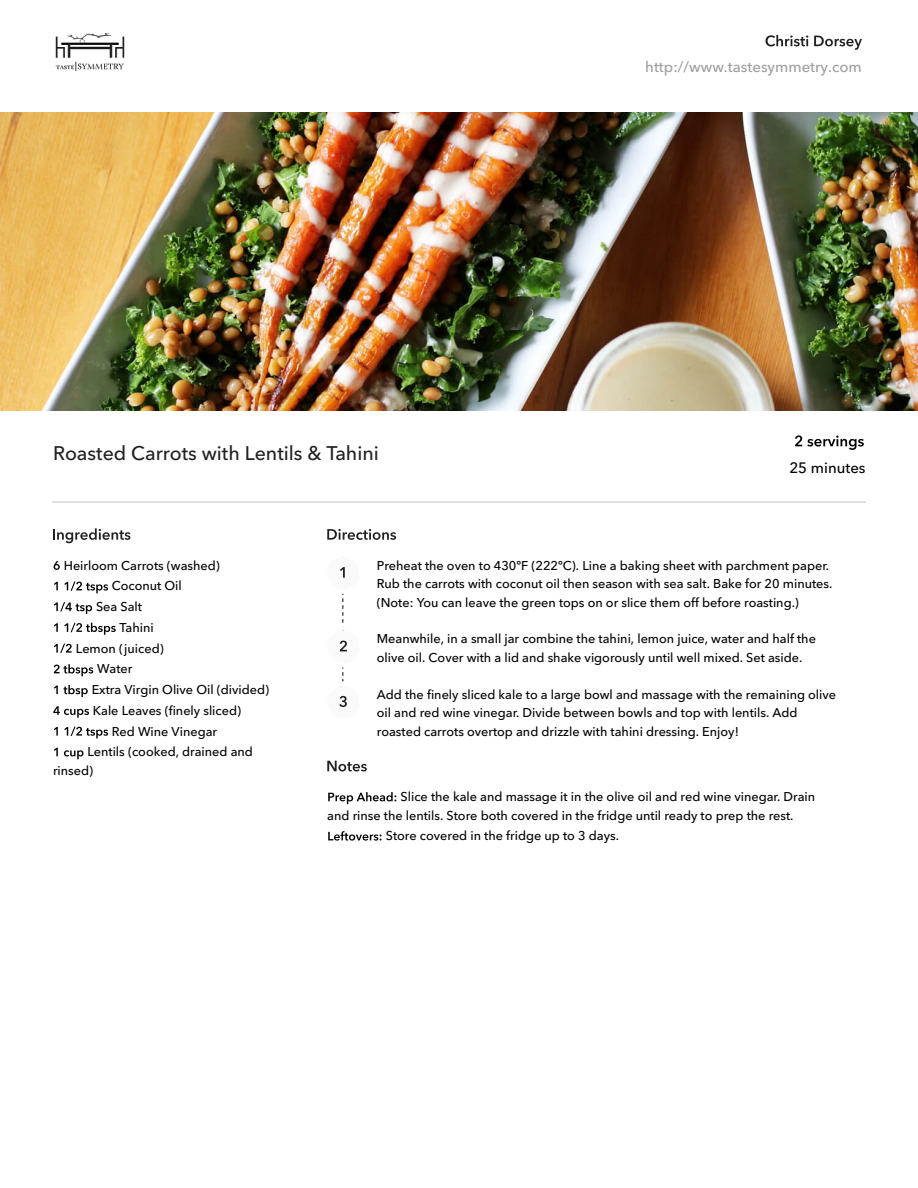
<style>
.page{position:relative;width:918px;height:1188px;background:#fff}
.page>*{position:absolute;margin:0;border:0;box-sizing:border-box;transform-origin:0 0}
.t1{font:500 19.65px "Avenir Next LT Pro";letter-spacing:.005em;color:#212121}
.t2{font:500 15px "Avenir Next LT Pro";letter-spacing:.005em;color:#9e9e9e}
.t3{font:500 15px "Avenir Next LT Pro";letter-spacing:.005em;color:#000}
.t4{font:500 12.75px/18.5px "Avenir Next LT Pro";letter-spacing:.005em;color:#000}
</style>
<div class="page">
<img style="left:0;top:112px;width:917px;height:299px">
<hr style="left:52px;top:502px;width:813px;height:1px;background:#e0e0e0">
<svg style="left:795px;top:435px;width:69px;height:15px"></svg>
<svg style="left:53px;top:528px;width:77px;height:15px"></svg>
<svg style="left:54px;top:561px;width:6px;height:9px"></svg>
<svg style="left:54px;top:582px;width:4px;height:8px"></svg>
<svg style="left:64px;top:581px;width:44px;height:12px"></svg>
<svg style="left:54px;top:602px;width:38px;height:12px"></svg>
<svg style="left:54px;top:623px;width:4px;height:9px"></svg>
<svg style="left:64px;top:623px;width:52px;height:12px"></svg>
<svg style="left:54px;top:643px;width:18px;height:10px"></svg>
<svg style="left:54px;top:664px;width:39px;height:12px"></svg>
<svg style="left:54px;top:685px;width:34px;height:12px"></svg>
<svg style="left:53px;top:706px;width:36px;height:12px"></svg>
<svg style="left:54px;top:727px;width:4px;height:9px"></svg>
<svg style="left:64px;top:726px;width:44px;height:12px"></svg>
<svg style="left:54px;top:748px;width:4px;height:8px"></svg>
<svg style="left:64px;top:750px;width:19px;height:9px"></svg>
<svg style="left:327px;top:529px;width:69px;height:11px"></svg>
<svg style="left:327px;top:761px;width:40px;height:11px"></svg>
<svg style="left:328px;top:792px;width:68px;height:12px"></svg>
<svg style="left:328px;top:831px;width:54px;height:10px"></svg>
<svg style="left:339px;top:567px;width:8px;height:141px"></svg>
<img style="left:55px;top:33px;width:69px;height:38px">
<svg style="left:766px;top:35px;width:42px;height:11px"></svg>
<svg style="left:814px;top:36px;width:48px;height:14px"></svg>
<h1 class="t1" style="left:53px;top:445px;width:327px">Roasted Carrots with Lentils &amp; Tahini</h1>
<p class="t2" style="left:645px;top:60px;width:218px">http://www.tastesymmetry.com</p>
<p class="t3" style="left:789px;top:462px;width:78px">25 minutes</p>
<p class="t4" style="left:64px;top:557px;width:158px">Heirloom Carrots (washed)</p>
<p class="t4" style="left:112px;top:578px;width:71px">Coconut Oil</p>
<p class="t4" style="left:96px;top:599px;width:47px">Sea Salt</p>
<p class="t4" style="left:120px;top:619px;width:36px">Tahini</p>
<p class="t4" style="left:76px;top:640px;width:89px">Lemon (juiced)</p>
<p class="t4" style="left:97px;top:661px;width:37px">Water</p>
<p class="t4" style="left:92px;top:682px;width:179px">Extra Virgin Olive Oil (divided)</p>
<p class="t4" style="left:93px;top:702px;width:150px">Kale Leaves (finely sliced)</p>
<p class="t4" style="left:112px;top:723px;width:107px">Red Wine Vinegar</p>
<p class="t4" style="left:87px;top:744px;width:167px">Lentils (cooked, drained and</p>
<p class="t4" style="left:53px;top:762px;width:42px">rinsed)</p>
<p class="t4" style="left:377px;top:557px;width:457px">Preheat the oven to 430ºF (222ºC). Line a baking sheet with parchment paper.<br>Rub the carrots with coconut oil then season with sea salt. Bake for 20 minutes. (Note: You can leave the green tops on or slice them off before roasting.)</p>
<p class="t4" style="left:377px;top:631px;width:441px">Meanwhile, in a small jar combine the tahini, lemon juice, water and half the olive oil. Cover with a lid and shake vigorously until well mixed. Set aside.</p>
<p class="t4" style="left:377px;top:686px;width:461px">Add the finely sliced kale to a large bowl and massage with the remaining olive oil and red wine vinegar. Divide between bowls and top with lentils. Add roasted carrots overtop and drizzle with tahini dressing. Enjoy!</p>
<p class="t4" style="left:327px;top:789px;width:489px;text-indent:73px">Slice the kale and massage it in the olive oil and red wine vinegar. Drain and rinse the lentils. Store both covered in the fridge until ready to prep the rest.</p>
<p class="t4" style="left:386px;top:828px;width:235px">Store covered in the fridge up to 3 days.</p>
</div>
